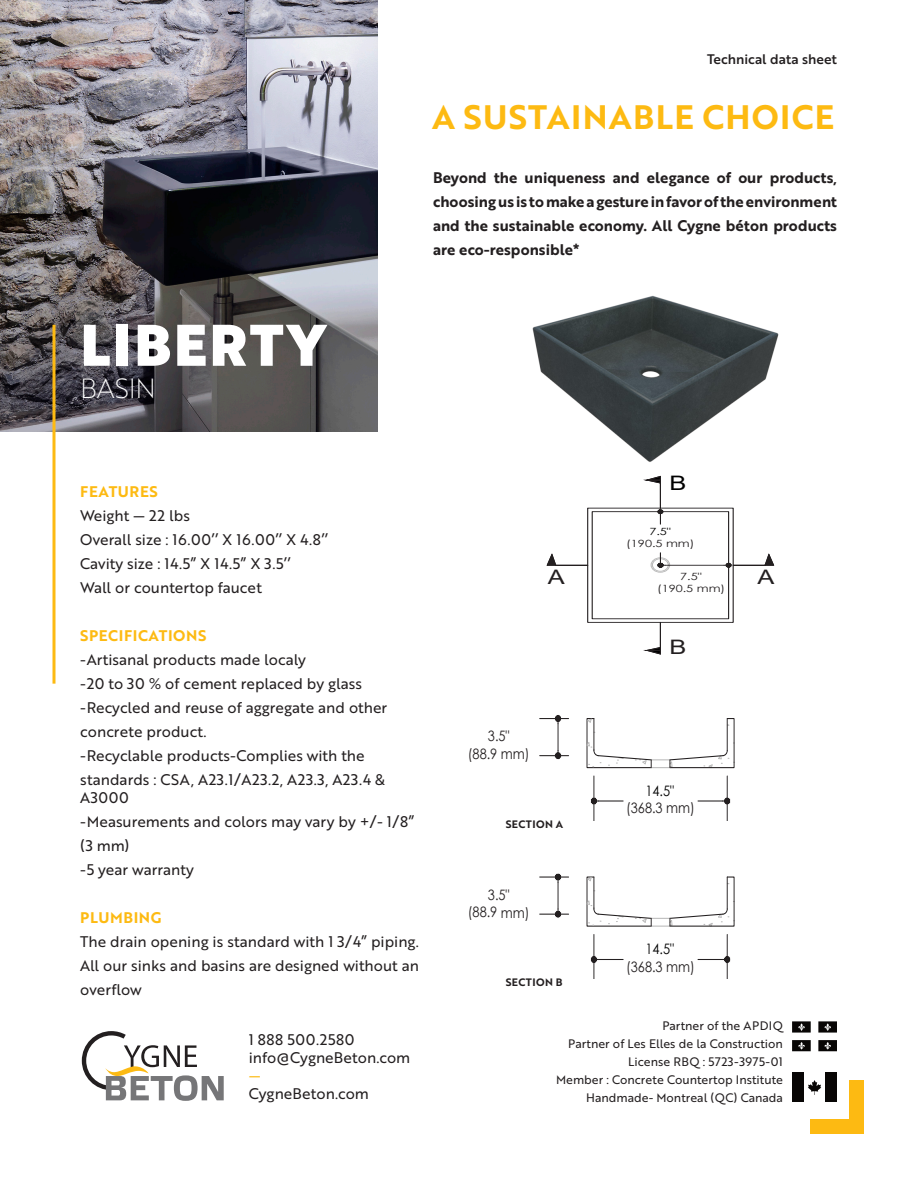
<style>
.page{position:relative;width:918px;height:1188px;background:#fff}
.page>*{position:absolute;margin:0;border:0;box-sizing:border-box;transform-origin:0 0}
.t1{font:57px "Brother 1816 Black";letter-spacing:.04em;color:#fff}
.t2{font:33px "Brother 1816 Bold";letter-spacing:.04em;color:#fdba12}
.t3{font:27px "Brother 1816 Thin";letter-spacing:-.01em;color:#fff}
.t4{font:19.95px "Arial";color:#231f20;scale:1.27 1}
.t5{font:19.95px "Arial";color:#000;scale:1.27 1}
.t6{font:15px/24px "Brother 1816 Regular";color:#231f20}
.t7{font:15px/24px "Brother 1816 Bold";color:#231f20;text-align:justify}
.t8{font:15px "Brother 1816 Bold";letter-spacing:.04em;color:#fdba12}
.t9{font:14.4px/17.5px "Century Gothic";color:#231f20;text-align:center;scale:.89 1}
.t10{font:13.5px "Brother 1816 Medium";color:#231f20}
.t11{font:12px/18px "Brother 1816 Regular";color:#231f20;text-align:right}
.t12{font:12px "Brother 1816 Regular";letter-spacing:.04em;color:#231f20}
.t13{font:10.5px "Brother 1816 Bold";letter-spacing:.04em;color:#231f20}
.t14{font:9.9px/12px "Century Gothic";color:#231f20;text-align:center;scale:1.27 1}
.s1{font-family:"Brother 1816 Bold";color:#fdba12}
.s2{color:#fcba13}
.s3{color:#000}
</style>
<div class="page">
<img style="left:0;top:0;width:378px;height:432px">
<svg style="left:52px;top:325px;width:4px;height:359px"></svg>
<svg style="left:82px;top:1032px;width:142px;height:69px"></svg>
<div style="left:792px;top:1073px;width:11px;height:29px;background:#080605"></div>
<svg style="left:795px;top:1072px;width:69px;height:62px"></svg>
<svg style="left:792px;top:1021px;width:19px;height:12px"></svg>
<svg style="left:818px;top:1021px;width:19px;height:12px"></svg>
<svg style="left:818px;top:1040px;width:19px;height:11px"></svg>
<svg style="left:792px;top:1040px;width:19px;height:11px"></svg>
<img style="left:532px;top:295px;width:247px;height:167px">
<svg style="left:646px;top:622px;width:15px;height:33px"></svg>
<svg style="left:547px;top:554px;width:41px;height:12px"></svg>
<div style="left:652px;top:559px;width:16px;height:12px;border:1px solid #bababa;border-radius:50%"></div>
<div style="left:651px;top:558px;width:19px;height:14px;border:1px solid #bababa;border-radius:50%"></div>
<div style="left:592px;top:512px;width:137px;height:107px;border:1px solid #231f20"></div>
<svg style="left:646px;top:476px;width:17px;height:48px"></svg>
<hr style="left:665px;top:565px;width:59px;height:1px;background:#231f20">
<svg style="left:724px;top:554px;width:50px;height:14px"></svg>
<svg style="left:657px;top:553px;width:8px;height:15px"></svg>
<hr style="left:594px;top:776px;width:1px;height:44px;background:#231f20">
<hr style="left:727px;top:776px;width:1px;height:44px;background:#231f20">
<svg style="left:591px;top:798px;width:32px;height:6px"></svg>
<svg style="left:698px;top:798px;width:32px;height:6px"></svg>
<svg style="left:540px;top:715px;width:29px;height:44px"></svg>
<svg style="left:587px;top:718px;width:148px;height:50px"></svg>
<hr style="left:594px;top:934px;width:1px;height:45px;background:#231f20">
<hr style="left:727px;top:934px;width:1px;height:45px;background:#231f20">
<svg style="left:591px;top:956px;width:32px;height:7px"></svg>
<svg style="left:698px;top:956px;width:32px;height:7px"></svg>
<svg style="left:540px;top:874px;width:29px;height:44px"></svg>
<svg style="left:587px;top:877px;width:148px;height:50px"></svg>
<p class="t1" style="left:80px;top:301px;width:246px">LIBERTY</p>
<p class="t3" style="left:80px;top:369px;width:77px">BASIN</p>
<p class="t10" style="left:707px;top:49px;width:131px">Technical data sheet</p>
<p class="t2" style="left:432px;top:92px;width:404px">A SUSTAINABLE CHOICE</p>
<p class="t7" style="left:433px;top:165px;width:405px">Beyond the uniqueness and elegance of our products, choosing us is to make a gesture in favor of the environment and the sustainable economy. All Cygne béton products are eco-responsible*</p>
<p class="t6" style="left:80px;top:479px;width:249px"><span class="s1">FEATURES<br></span>Weight — 22 lbs<br>Overall size : 16.00’’ X 16.00’’ X 4.8’’<br>Cavity size : 14.5” X 14.5” X 3.5’’</p>
<p class="t6" style="left:80px;top:575px;width:183px">Wall or countertop faucet</p>
<p class="t8" style="left:80px;top:624px;width:128px">SPECIFICATIONS</p>
<p class="t6" style="left:80px;top:647px;width:227px">-Artisanal products made localy</p>
<p class="t6" style="left:80px;top:671px;width:283px">-20 to 30 % of cement replaced by glass</p>
<p class="t6" style="left:80px;top:695px;width:309px">-Recycled and reuse of aggregate and other concrete product.</p>
<p class="t6" style="left:80px;top:743px;width:306px">-Recyclable products-Complies with the standards : CSA, A23.1/A23.2, A23.3, A23.4 &amp;</p>
<p class="t6" style="left:80px;top:785px;width:335px">A3000<br>-Measurements and colors may vary by +/- 1/8” (3 mm)<br>-5 year warranty</p>
<p class="t8" style="left:80px;top:906px;width:83px">PLUMBING</p>
<p class="t6" style="left:80px;top:929px;width:340px">The drain opening is standard with 1 3/4” piping.</p>
<p class="t6" style="left:80px;top:953px;width:340px">All our sinks and basins are designed without an</p>
<p class="t6" style="left:80px;top:977px;width:63px">overflow</p>
<p class="t6" style="left:249px;top:1030px;width:163px;line-height:18px">1 888 500.2580 info@CygneBeton.com <span class="s2">—</span></p>
<p class="t6" style="left:249px;top:1081px;width:122px">CygneBeton.com</p>
<p class="t5" style="left:669px;top:470px;width:15px">B</p>
<p class="t14" style="left:626px;top:525px;width:55px"><span class="s3">7.5"<br></span>(190.5 mm)</p>
<p class="t14" style="left:657px;top:570px;width:55px">7.5"<br>(190.5 mm)</p>
<p class="t4" style="left:548px;top:563px;width:15px">A</p>
<p class="t4" style="left:757px;top:563px;width:15px">A</p>
<p class="t9" style="left:468px;top:727px;width:71px">3.5"<br>(88.9 mm)</p>
<p class="t13" style="left:506px;top:816px;width:59px">SECTION A</p>
<p class="t9" style="left:468px;top:886px;width:71px">3.5"<br>(88.9 mm)</p>
<p class="t13" style="left:506px;top:974px;width:58px">SECTION B</p>
<p class="t4" style="left:669px;top:633px;width:15px">B</p>
<p class="t9" style="left:626px;top:782px;width:79px"><span class="s3">14.5" </span>(368.3 mm)</p>
<p class="t9" style="left:626px;top:940px;width:79px"><span class="s3">14.5" </span>(368.3 mm)</p>
<p class="t11" style="left:662px;top:1017px;width:122px">Partner of the APDIQ</p>
<p class="t11" style="left:568px;top:1035px;width:216px">Partner of Les Elles de la Construction</p>
<p class="t12" style="left:628px;top:1053px;width:156px">License RBQ : 5723-3975-01</p>
<p class="t11" style="left:556px;top:1071px;width:228px">Member : Concrete Countertop Institute<br>Handmade- Montreal (QC) Canada</p>
</div>
